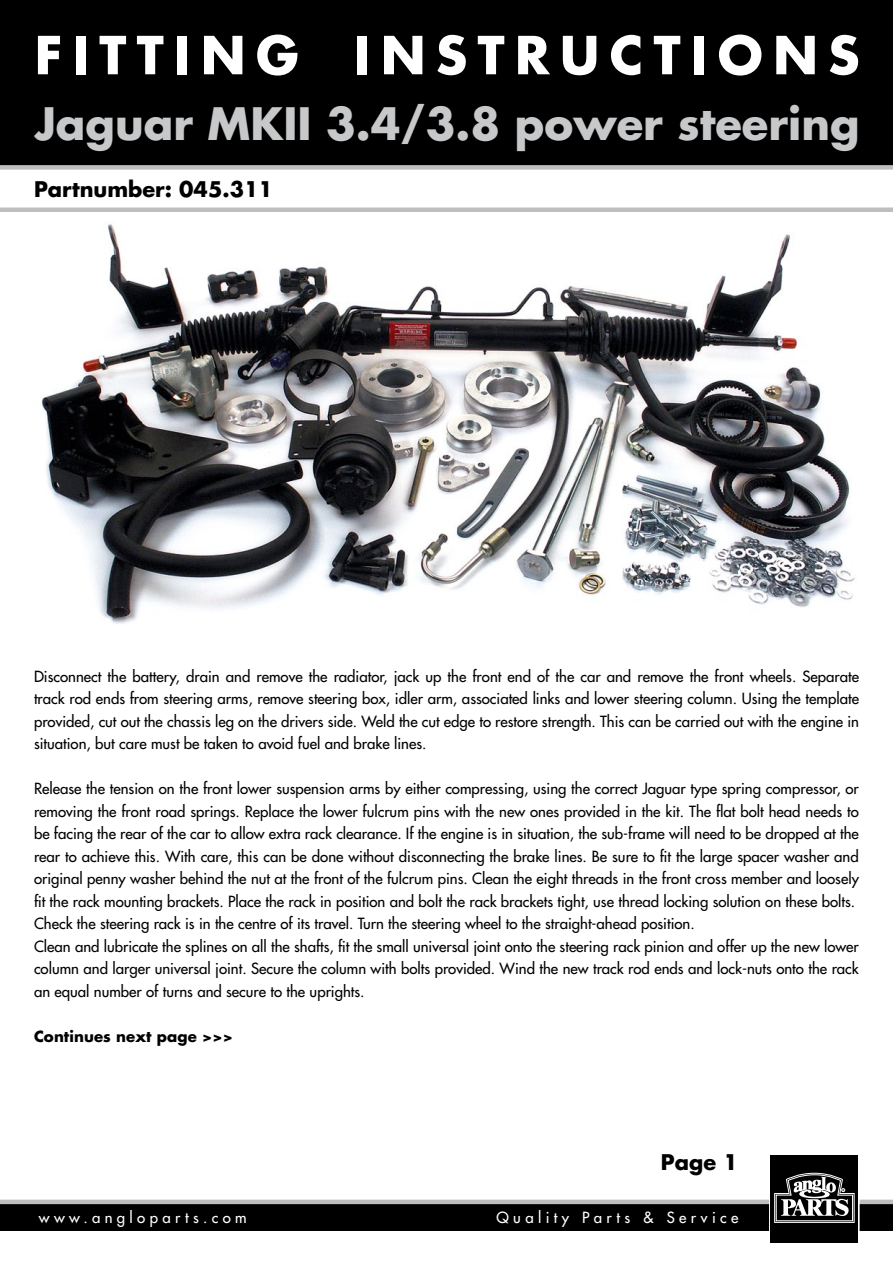
<style>
.page{position:relative;width:893px;height:1263px;background:#fff}
.page>*{position:absolute;margin:0;border:0;box-sizing:border-box;transform-origin:0 0}
.t1{font:700 51px "Futura";letter-spacing:.2em;color:#fff}
.t2{font:700 43.5px "Futura";color:#c7c8ca}
.t3{font:700 21px "Futura";color:#000}
.t4{font:15px/22.5px "Futura";color:#000;text-align:justify}
.t5{font:15px "Futura";letter-spacing:.29em;color:#fff}
.t6{font:700 15px "Futura";letter-spacing:.005em;color:#000}
</style>
<div class="page">
<div style="left:0;top:0;width:893px;height:169px;background:#000"></div>
<div style="left:0;top:1203px;width:893px;height:28px;background:#000"></div>
<div style="left:0;top:1199px;width:893px;height:5px;background:#bcbec0"></div>
<svg style="left:769px;top:1155px;width:91px;height:88px"></svg>
<div style="left:771px;top:1155px;width:87px;height:87px;background:#000"></div>
<svg style="left:774px;top:1172px;width:81px;height:51px"></svg>
<div style="left:0;top:165px;width:893px;height:5px;background:#bcbec0"></div>
<div style="left:0;top:207px;width:893px;height:5px;background:#bcbec0"></div>
<img style="left:41px;top:224px;width:814px;height:400px">
<h1 class="t1" style="left:35px;top:20px;width:826px">FITTING INSTRUCTIONS</h1>
<h2 class="t2" style="left:35px;top:93px;width:826px">Jaguar MKII 3.4/3.8 power steering</h2>
<h3 class="t3" style="left:34px;top:175px;width:240px">Partnumber: 045.311</h3>
<p class="t4" style="left:34px;top:665px;width:826px">Disconnect the battery, drain and remove the radiator, jack up the front end of the car and remove the front wheels. Separate track rod ends from steering arms, remove steering box, idler arm, associated links and lower steering column. Using the template provided, cut out the chassis leg on the drivers side. Weld the cut edge to restore strength. This can be carried out with the engine in situation, but care must be taken to avoid fuel and brake lines.</p>
<p class="t4" style="left:34px;top:777px;width:826px;text-align:left">Release the tension on the front lower suspension arms by either compressing, using the correct Jaguar type spring compressor, or removing the front road springs. Replace the lower fulcrum pins with the new ones provided in the kit. The flat bolt head needs to be facing the rear of the car to allow extra rack clearance. If the engine is in situation, the sub-frame will need to be dropped at the rear to achieve this. With care, this can be done without disconnecting the brake lines. Be sure to fit the large spacer washer and original penny washer behind the nut at the front of the fulcrum pins. Clean the eight threads in the front cross member and loosely fit the rack mounting brackets. Place the rack in position and bolt the rack brackets tight, use thread locking solution on these bolts.<br>Check the steering rack is in the centre of its travel. Turn the steering wheel to the straight-ahead position.<br>Clean and lubricate the splines on all the shafts, fit the small universal joint onto the steering rack pinion and offer up the new lower column and larger universal joint. Secure the column with bolts provided. Wind the new track rod ends and lock-nuts onto the rack an equal number of turns and secure to the uprights.</p>
<p class="t6" style="left:34px;top:1026px;width:201px">Continues next page &gt;&gt;&gt;</p>
<h3 class="t3" style="left:661px;top:1148px;width:78px">Page 1</h3>
<p class="t5" style="left:39px;top:1207px;width:209px">www.angloparts.com</p>
<p class="t5" style="left:497px;top:1207px;width:243px">Quality Parts &amp; Service</p>
</div>
